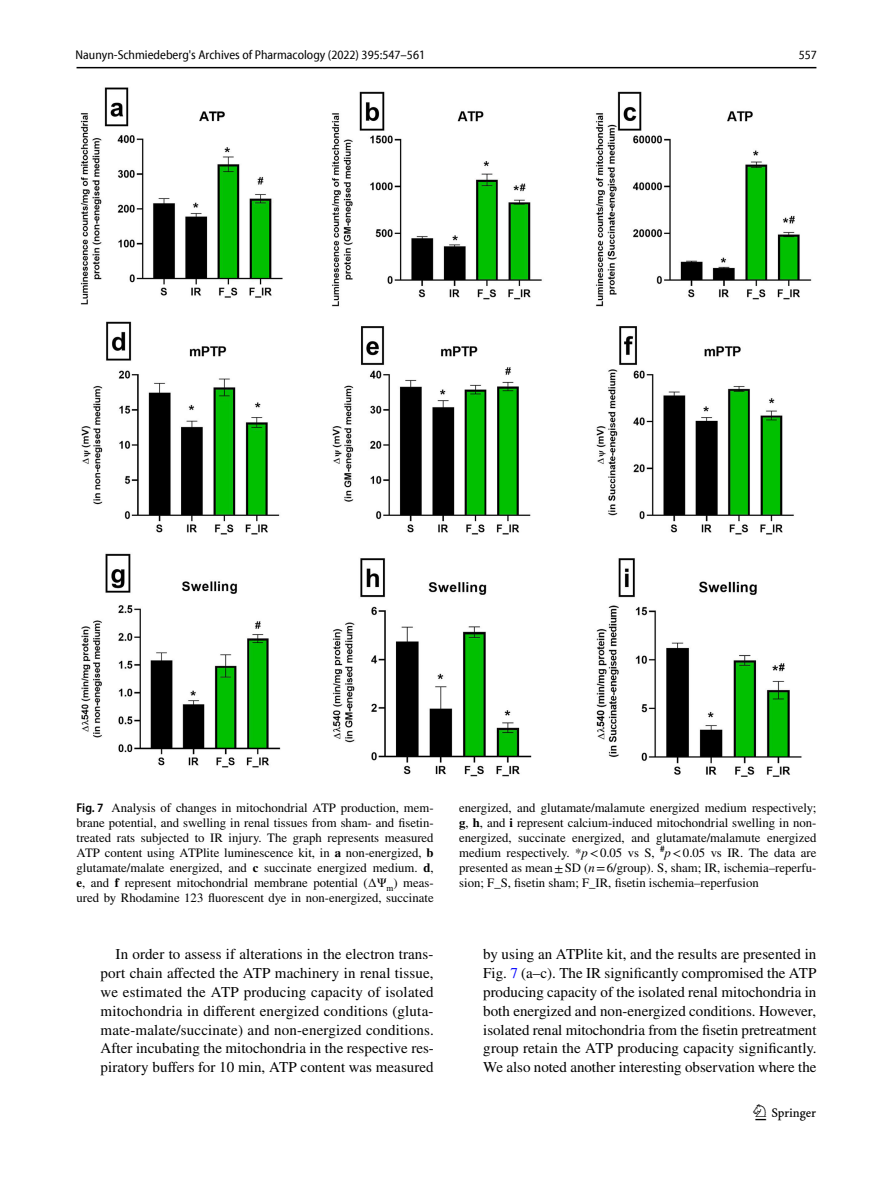
<style>
.page{position:relative;width:893px;height:1187px;background:#fff}
.page>*{position:absolute;margin:0;border:0;box-sizing:border-box;transform-origin:0 0}
.t1{font:22.5px "Springnew Regular 3";color:#000}
.t2{font:15px/18.8px "STIX";color:#000;text-align:justify}
.t3{font:12.75px/15px "STIX";color:#000;text-align:justify}
.t4{font:semi-condensed 12.75px "Myriad Pro Unic";color:#000}
.s1{font-family:"Myriad Pro";font-weight:600;font-stretch:semi-condensed}
.s2{font-weight:700}
.s3{font-style:italic}
.s4{color:#00f}
</style>
<div class="page">
<hr style="left:77px;top:67px;width:739px;height:1px;background:#000">
<img style="left:81px;top:87px;width:731px;height:690px">
<p class="t4" style="left:76px;top:50px;width:351px">Naunyn-Schmiedeberg's Archives of Pharmacology (2022) 395:547–561</p>
<p class="t4" style="left:799px;top:50px;width:20px">557</p>
<p class="t3" style="left:77px;top:801px;width:359px"><span class="s1">Fig. 7</span> Analysis of changes in mitochondrial ATP production, mem&shy;brane potential, and swelling in renal tissues from sham- and fisetin&shy;treated rats subjected to IR injury. The graph represents measured ATP content using ATPlite luminescence kit, in <span class="s2">a</span> non-energized, <span class="s2">b </span>glutamate/malate energized, and <span class="s2">c</span> succinate energized medium. <span class="s2">d</span>, <span class="s2">e</span>, and <span class="s2">f</span> represent mitochondrial membrane potential (∆Ψ<sub>m</sub>) meas&shy;ured by Rhodamine 123 fluorescent dye in non-energized, succinate</p>
<p class="t3" style="left:459px;top:801px;width:359px">energized, and glutamate/malamute energized medium respectively; <span class="s2">g</span>, <span class="s2">h</span>, and <span class="s2">i</span> represent calcium-induced mitochondrial swelling in non&shy;energized, succinate energized, and glutamate/malamute energized medium respectively. *<span class="s3">p</span>&lt;0.05 vs S, <sup>#</sup><span class="s3">p</span>&lt;0.05 vs IR. The data are presented as mean±SD (<span class="s3">n</span>=6/group). S, sham; IR, ischemia–reperfu&shy;sion; F_S, fisetin sham; F_IR, fisetin ischemia–reperfusion</p>
<p class="t2" style="left:101px;top:946px;width:335px;text-indent:15px">In order to assess if alterations in the electron trans&shy;port chain affected the ATP machinery in renal tissue, we estimated the ATP producing capacity of isolated mitochondria in different energized conditions (gluta&shy;mate-malate/succinate) and non-energized conditions.<br>After incubating the mitochondria in the respective res&shy;piratory buffers for 10 min, ATP content was measured</p>
<p class="t2" style="left:483px;top:946px;width:335px">by using an ATPlite kit, and the results are presented in Fig. <span class="s4">7</span> (a–c). The IR significantly compromised the ATP producing capacity of the isolated renal mitochondria in both energized and non-energized conditions. However, isolated renal mitochondria from the fisetin pretreatment group retain the ATP producing capacity significantly.<br>We also noted another interesting observation where the</p>
<h1 class="t1" style="left:755px;top:1104px;width:62px">1 3</h1>
</div>
